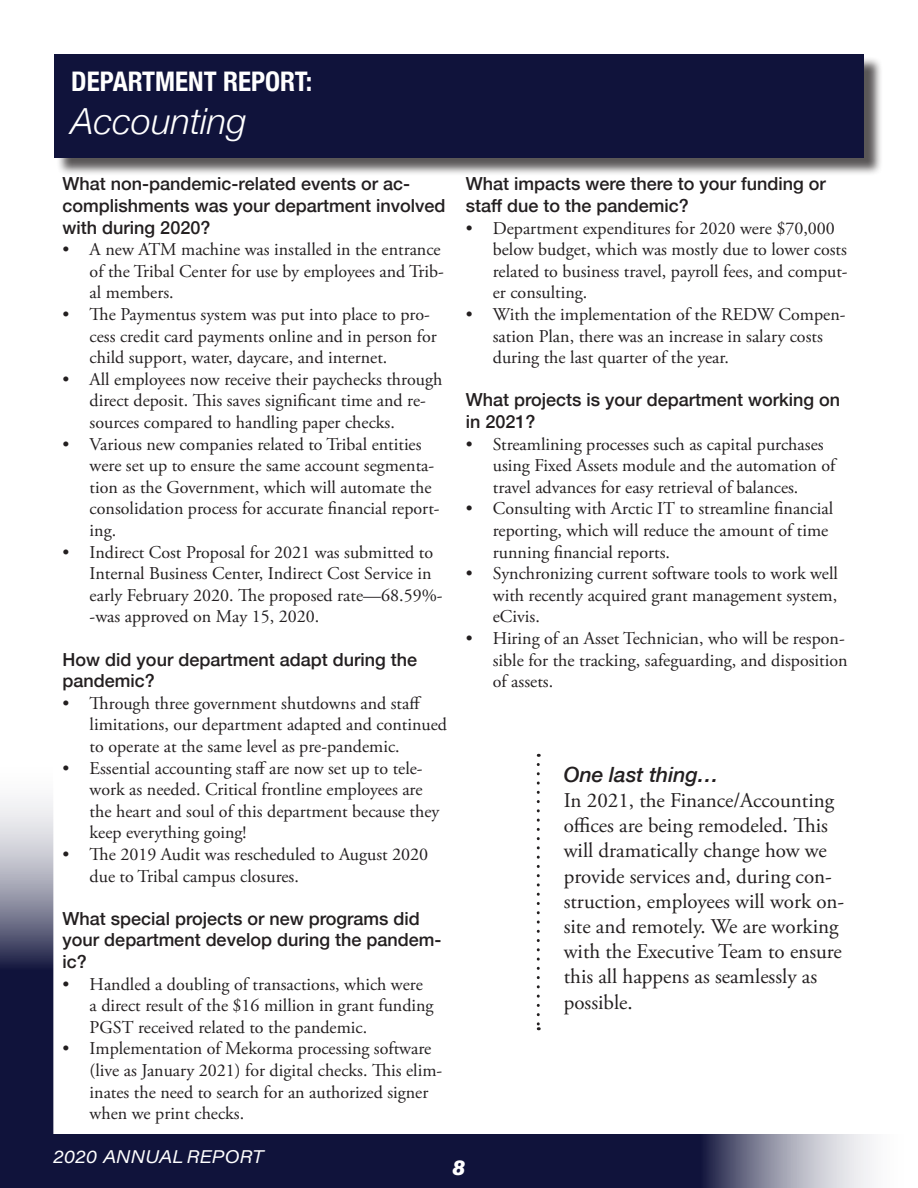
<style>
.page{position:relative;width:918px;height:1188px;background:#fff}
.page>*{position:absolute;margin:0;border:0;box-sizing:border-box;transform-origin:0 0}
.t1{font:italic 300 36px "Helvetica Neue";color:#fff}
.t2{font:700 condensed 27px "Helvetica Neue";color:#fff}
.t3{font:21px/25.2px "Adobe Garamond Pro";color:#231f20}
.t4{font:italic 500 21px "Helvetica Neue";color:#231f20}
.t5{font:21px "Acumin Variable Concept";color:#fff}
.t6{font:18px/21.6px "Adobe Garamond Pro";color:#231f20}
.t7{font:500 18px/21.6px "Helvetica Neue";color:#231f20}
.t8{font:18px "Acumin Variable Concept";letter-spacing:.01em;color:#fff}
</style>
<div class="page">
<svg style="left:0;top:799px;width:53px;height:335px;background:#575975"></svg>
<svg style="left:0;top:1134px;width:872px;height:54px;background:#2b2e51"></svg>
<div style="left:56px;top:56px;width:827px;height:121px;background:#231f20;opacity:.75"></div>
<div style="left:54px;top:54px;width:810px;height:104px;background:#10133b"></div>
<svg style="left:537px;top:764px;width:3px;height:266px"></svg>
<p class="t2" style="left:71px;top:59px;width:242px">DEPARTMENT REPORT:</p>
<p class="t1" style="left:71px;top:93px;width:177px">Accounting</p>
<p class="t7" style="left:63px;top:172px;width:384px">What non-pandemic-related events or ac&shy;complishments was your department involved with during 2020?</p>
<p class="t6" style="left:90px;top:239px;width:356px;text-indent:-27px">• A new ATM machine was installed in the entrance of the Tribal Center for use by employees and Trib&shy;al members.</p>
<p class="t6" style="left:90px;top:304px;width:349px;text-indent:-27px">• The Paymentus system was put into place to pro&shy;cess credit card payments online and in person for child support, water, daycare, and internet.</p>
<p class="t6" style="left:90px;top:369px;width:354px;text-indent:-27px">• All employees now receive their paychecks through direct deposit. This saves significant time and re&shy;sources compared to handling paper checks.</p>
<p class="t6" style="left:90px;top:434px;width:352px;text-indent:-27px">• Various new companies related to Tribal entities were set up to ensure the same account segmenta&shy;tion as the Government, which will automate the consolidation process for accurate financial report&shy;ing.</p>
<p class="t6" style="left:90px;top:542px;width:355px;text-indent:-27px">• Indirect Cost Proposal for 2021 was submitted to Internal Business Center, Indirect Cost Service in early February 2020. The proposed rate—68.59%- -was approved on May 15, 2020.</p>
<p class="t7" style="left:63px;top:647px;width:356px">How did your department adapt during the pandemic?</p>
<p class="t6" style="left:90px;top:693px;width:359px;text-indent:-27px">• Through three government shutdowns and staff limitations, our department adapted and continued to operate at the same level as pre-pandemic.</p>
<p class="t6" style="left:90px;top:758px;width:351px;text-indent:-27px">• Essential accounting staff are now set up to tele&shy;work as needed. Critical frontline employees are the heart and soul of this department because they keep everything going!</p>
<p class="t6" style="left:90px;top:844px;width:340px;text-indent:-27px">• The 2019 Audit was rescheduled to August 2020 due to Tribal campus closures.</p>
<p class="t7" style="left:63px;top:906px;width:380px">What special projects or new programs did your department develop during the pandem&shy;ic?</p>
<p class="t6" style="left:90px;top:974px;width:346px;text-indent:-27px">• Handled a doubling of transactions, which were a direct result of the $16 million in grant funding<br>PGST received related to the pandemic.</p>
<p class="t6" style="left:90px;top:1038px;width:354px;text-indent:-27px">• Implementation of Mekorma processing software (live as January 2021) for digital checks. This elim&shy;inates the need to search for an authorized signer when we print checks.</p>
<p class="t7" style="left:466px;top:172px;width:362px">What impacts were there to your funding or staff due to the pandemic?</p>
<p class="t6" style="left:493px;top:218px;width:356px;text-indent:-27px">• Department expenditures for 2020 were $70,000 below budget, which was mostly due to lower costs related to business travel, payroll fees, and comput&shy;er consulting.</p>
<p class="t6" style="left:493px;top:304px;width:354px;text-indent:-27px">• With the implementation of the REDW Compen&shy;sation Plan, there was an increase in salary costs during the last quarter of the year.</p>
<p class="t7" style="left:466px;top:388px;width:376px">What projects is your department working on in 2021?</p>
<p class="t6" style="left:493px;top:434px;width:344px;text-indent:-27px">• Streamlining processes such as capital purchases using Fixed Assets module and the automation of travel advances for easy retrieval of balances.</p>
<p class="t6" style="left:493px;top:498px;width:342px;text-indent:-27px">• Consulting with Arctic IT to streamline financial reporting, which will reduce the amount of time running financial reports.</p>
<p class="t6" style="left:493px;top:563px;width:347px;text-align:justify;text-indent:-27px">• Synchronizing current software tools to work well with recently acquired grant management system, eCivis.</p>
<p class="t6" style="left:493px;top:628px;width:356px;text-indent:-27px">• Hiring of an Asset Technician, who will be respon&shy;sible for the tracking, safeguarding, and disposition of assets.</p>
<p class="t4" style="left:564px;top:756px;width:157px">One last thing…</p>
<p class="t3" style="left:564px;top:789px;width:282px">In 2021, the Finance/Accounting offices are being remodeled. This will dramatically change how we provide services and, during con&shy;struction, employees will work on&shy;site and remotely. We are working with the Executive Team to ensure this all happens as seamlessly as possible.</p>
<p class="t8" style="left:53px;top:1144px;width:212px">2020 ANNUAL REPORT</p>
<p class="t5" style="left:453px;top:1153px;width:14px">8</p>
</div>
